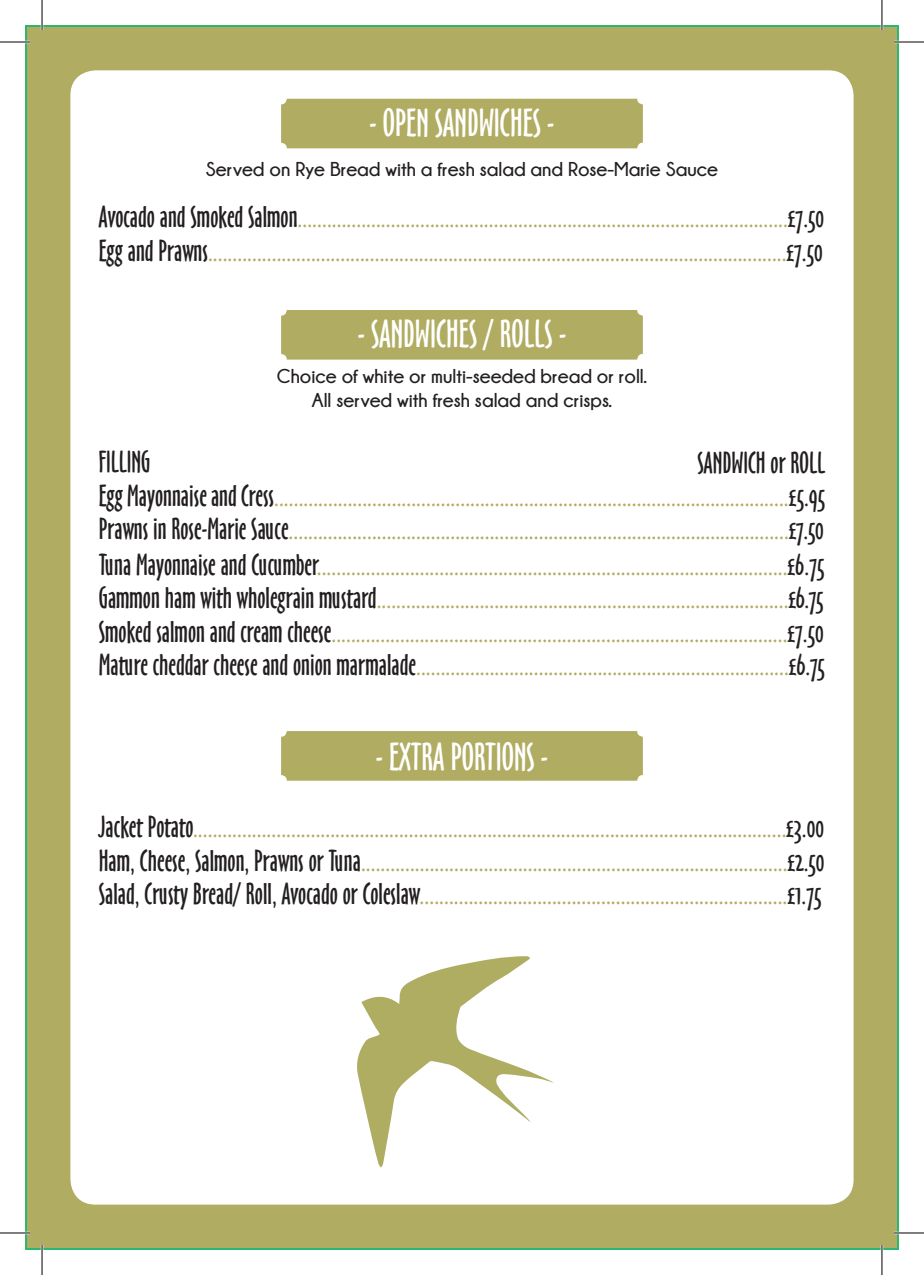
<style>
.page{position:relative;width:924px;height:1275px;background:#fff}
.page>*{position:absolute;margin:0;border:0;box-sizing:border-box;transform-origin:0 0}
.t1{font:36px "Oz Handicraft BT";color:#fff}
.t2{font:28px "Oz Handicraft BT";color:#b0ac62}
.t3{font:28px "Oz Handicraft BT";color:#231f20}
.t4{font:700 20px "Champagne&Limousines";color:#231f20}
.s1{color:#231f20}
</style>
<div class="page">
<div style="left:25px;top:25px;width:873px;height:1225px;background:#b0ac62;border:2px solid #2bb673"></div>
<div style="left:71px;top:71px;width:781px;height:1132px;background:#fff;border-radius:24px"></div>
<div style="left:281px;top:99px;width:361px;height:49px;background:#b0ac62;border-radius:6px"></div>
<div style="left:281px;top:310px;width:361px;height:49px;background:#b0ac62;border-radius:6px"></div>
<div style="left:281px;top:731px;width:361px;height:49px;background:#b0ac62;border-radius:6px"></div>
<svg style="left:357px;top:956px;width:197px;height:211px"></svg>
<hr style="left:0;top:41px;width:30px;height:2px;background:#fff">
<hr style="left:893px;top:41px;width:30px;height:2px;background:#fff">
<hr style="left:0;top:1231px;width:30px;height:3px;background:#fff">
<hr style="left:893px;top:1231px;width:30px;height:3px;background:#fff">
<hr style="left:41px;top:0;width:2px;height:30px;background:#fff">
<hr style="left:41px;top:1245px;width:2px;height:30px;background:#fff">
<hr style="left:880px;top:0;width:2px;height:30px;background:#fff">
<hr style="left:880px;top:1245px;width:2px;height:30px;background:#fff">
<hr style="left:0;top:42px;width:30px;height:1px;background:#000">
<hr style="left:893px;top:42px;width:30px;height:1px;background:#000">
<hr style="left:0;top:1232px;width:30px;height:1px;background:#000">
<hr style="left:893px;top:1232px;width:30px;height:1px;background:#000">
<hr style="left:42px;top:0;width:1px;height:30px;background:#000">
<hr style="left:42px;top:1245px;width:1px;height:30px;background:#000">
<hr style="left:881px;top:0;width:1px;height:30px;background:#000">
<hr style="left:881px;top:1245px;width:1px;height:30px;background:#000">
<p class="t1" style="left:369px;top:102px;width:186px">- OPEN SANDWICHES -</p>
<p class="t4" style="left:206px;top:158px;width:513px">Served on Rye Bread with a fresh salad and Rose-Marie Sauce</p>
<p class="t2" style="left:99px;top:201px;width:726px"><span class="s1">Avocado and Smoked Salmon</span>....................................................................................................<span class="s1">£7.50</span></p>
<p class="t2" style="left:99px;top:234px;width:725px"><span class="s1">Egg and Prawns</span>......................................................................................................................<span class="s1">£7.50</span></p>
<p class="t1" style="left:357px;top:313px;width:210px">- SANDWICHES / ROLLS -</p>
<p class="t4" style="left:277px;top:365px;width:371px">Choice of white or multi-seeded bread or roll.</p>
<p class="t4" style="left:312px;top:389px;width:301px">All served with fresh salad and crisps.</p>
<p class="t3" style="left:99px;top:446px;width:53px">FILLING</p>
<p class="t2" style="left:99px;top:479px;width:727px"><span class="s1">Egg Mayonnaise and Cress</span>.........................................................................................................<span class="s1">£5.95</span></p>
<p class="t2" style="left:99px;top:513px;width:726px"><span class="s1">Prawns in Rose-Marie Sauce</span>......................................................................................................<span class="s1">£7.50</span></p>
<p class="t2" style="left:99px;top:548px;width:727px"><span class="s1">Tuna Mayonnaise and Cucumber</span>................................................................................................<span class="s1">£6.75</span></p>
<p class="t2" style="left:99px;top:582px;width:725px"><span class="s1">Gammon ham with wholegrain mustard</span>....................................................................................<span class="s1">£6.75</span></p>
<p class="t2" style="left:99px;top:615px;width:726px"><span class="s1">Smoked salmon and cream cheese</span>.............................................................................................<span class="s1">£7.50</span></p>
<p class="t2" style="left:99px;top:649px;width:727px"><span class="s1">Mature cheddar cheese and onion marmalade</span>............................................................................<span class="s1">£6.75</span></p>
<p class="t3" style="left:697px;top:446px;width:129px">SANDWICH or ROLL</p>
<p class="t1" style="left:376px;top:736px;width:173px">- EXTRA PORTIONS -</p>
<p class="t2" style="left:99px;top:810px;width:726px"><span class="s1">Jacket Potato</span>.........................................................................................................................<span class="s1">£3.00</span></p>
<p class="t2" style="left:99px;top:844px;width:727px"><span class="s1">Ham, Cheese, Salmon, Prawns or Tuna</span>.......................................................................................<span class="s1">£2.50</span></p>
<p class="t2" style="left:99px;top:878px;width:724px"><span class="s1">Salad, Crusty Bread/ Roll, Avocado or Coleslaw</span>...........................................................................<span class="s1">£1.75</span></p>
</div>
